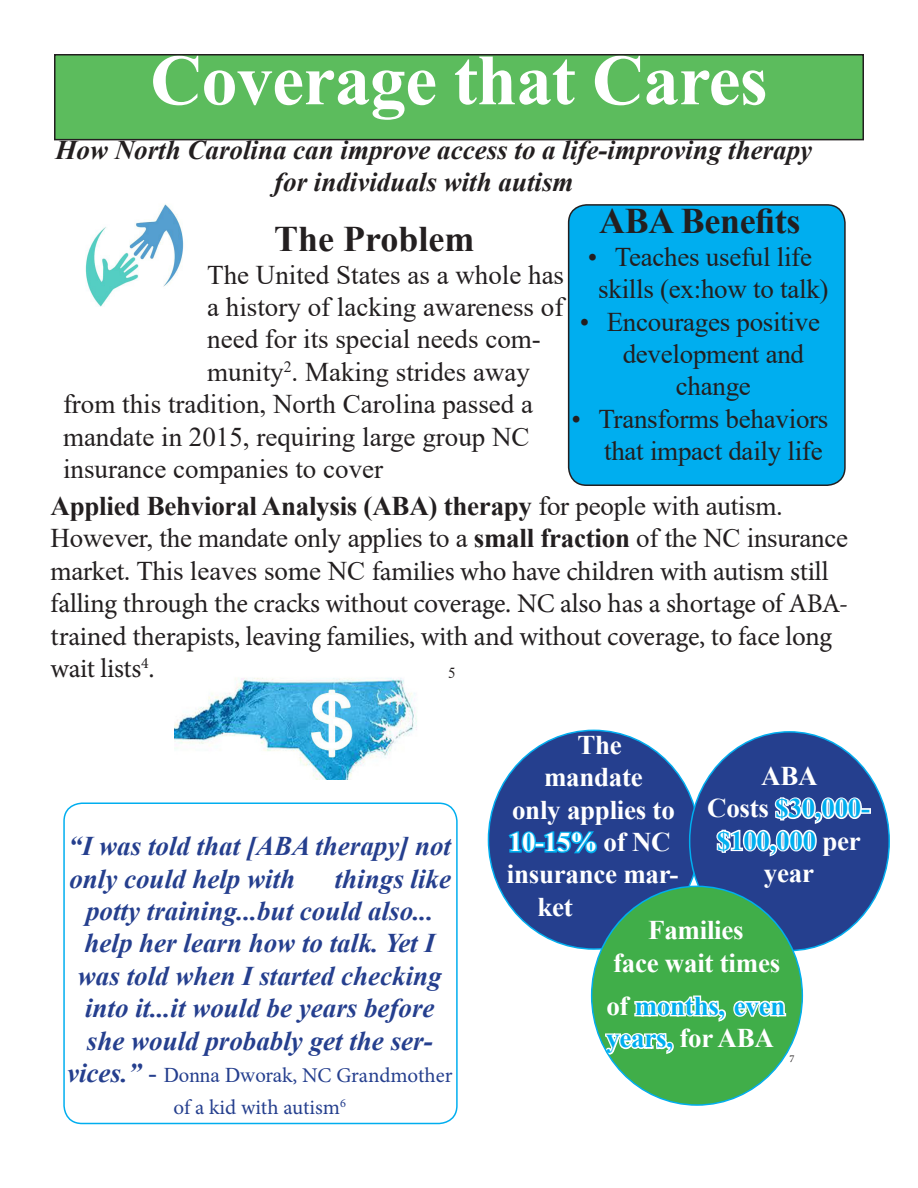
<style>
.page{position:relative;width:918px;height:1188px;background:#fff}
.page>*{position:absolute;margin:0;border:0;box-sizing:border-box;transform-origin:0 0}
.t1{font:700 72px "Times New Roman";letter-spacing:-.01em;color:#fff}
.t2{font:700 36px "Times New Roman";letter-spacing:-.01em;color:#231f20}
.t3{font:27px/32.4px "Times New Roman";color:#231f20}
.t4{font:27px/32.4px "Minion Pro";letter-spacing:-.01em;color:#231f20}
.t5{font:italic 700 27px/32.4px "Times New Roman";color:#253f8e}
.t6{font:italic 700 27px/32.4px "Times New Roman";color:#231f20}
.t7{font:700 27px/32.4px "Times New Roman";letter-spacing:-.01em;color:#fff;text-align:center}
.t8{font:700 27px/32.4px "Times New Roman";letter-spacing:-.01em;color:#00aeef;text-align:center}
.t9{font:21px/32.4px "Minion Pro";letter-spacing:-.005em;color:#253f8e;text-align:center}
.t10{font:15px "Times New Roman";color:#231f20}
.t11{font:10.5px "Minion Pro";color:#231f20}
.s1{font-family:"Times New Roman";font-weight:700}
.s2{font-family:"Times New Roman"}
.s3{font-family:"Times New Roman";font-weight:700;font-style:italic;font-size:27px}
.s4{font-family:"Times New Roman";font-size:27px}
.s5{color:#fff}
</style>
<div class="page">
<div style="left:569px;top:205px;width:276px;height:280px;background:#00aeef;border-radius:18px"></div>
<div style="left:568px;top:204px;width:278px;height:282px;border:2px solid #231f20;border-radius:18px"></div>
<div style="left:55px;top:55px;width:808px;height:85px;background:#5cbc5d"></div>
<div style="left:54px;top:54px;width:810px;height:86px;border:2px solid #231f20"></div>
<div style="left:488px;top:730px;width:211px;height:219px;background:#253f8e;border-radius:50%"></div>
<svg style="left:508px;top:831px;width:89px;height:23px"></svg>
<div style="left:690px;top:732px;width:199px;height:219px;background:#253f8e;border-radius:50%"></div>
<div style="left:860px;top:808px;width:11px;height:6px;border:3px solid #fff"></div>
<svg style="left:716px;top:797px;width:147px;height:60px"></svg>
<img style="left:85px;top:204px;width:99px;height:103px">
<div style="left:592px;top:886px;width:210px;height:219px;background:#40ae49;border-radius:50%"></div>
<svg style="left:634px;top:995px;width:153px;height:27px"></svg>
<svg style="left:603px;top:1033px;width:71px;height:24px"></svg>
<div style="left:63px;top:802px;width:395px;height:322px;border:2px solid #00aeef;border-radius:18px"></div>
<img style="left:175px;top:678px;width:242px;height:101px">
<p class="t1" style="left:150px;top:28px;width:619px">Coverage that Cares</p>
<p class="t6" style="left:274px;top:133px;width:540px;text-indent:-219px">How North Carolina can improve access to a life-improving therapy for individuals with autism</p>
<p class="t2" style="left:599px;top:195px;width:203px">ABA Benefits</p>
<p class="t3" style="left:598px;top:240px;width:232px;text-indent:-10px">• Teaches useful life skills (ex:how to talk)</p>
<p class="t3" style="left:580px;top:305px;width:242px">• Encourages positive</p>
<p class="t3" style="left:623px;top:337px;width:183px">development and</p>
<p class="t3" style="left:676px;top:369px;width:77px">change</p>
<p class="t3" style="left:571px;top:402px;width:259px;text-align:right">• Transforms behaviors that impact daily life</p>
<p class="t2" style="left:274px;top:213px;width:202px">The Problem</p>
<p class="t3" style="left:207px;top:257px;width:358px">The United States as a whole has</p>
<p class="t3" style="left:207px;top:290px;width:358px">a history of lacking awareness of</p>
<p class="t3" style="left:207px;top:322px;width:335px">need for its special needs com-</p>
<p class="t3" style="left:207px;top:355px;width:324px">munity<sup>2</sup>. Making strides away</p>
<p class="t3" style="left:63px;top:387px;width:472px">from this tradition, North Carolina passed a</p>
<p class="t3" style="left:63px;top:419px;width:468px">mandate in 2015, requiring large group NC</p>
<p class="t3" style="left:63px;top:452px;width:322px">insurance companies to cover</p>
<p class="t4" style="left:51px;top:490px;width:799px"><span class="s1">Applied Behvioral Analysis (ABA) therapy</span> <span class="s2">for people with autism.<br>However, the mandate only applies to a</span> <span class="s1">small fraction</span> <span class="s2">of the NC insurance market. This leaves some NC</span> families who have children with autism still falling through the cracks without coverage. NC also has a shortage of ABA&shy;trained therapists, leaving families, with and without coverage, to face long wait lists<sup>4</sup>.</p>
<p class="t10" style="left:448px;top:659px;width:8px">5</p>
<p class="t5" style="left:69px;top:829px;width:384px">“I was told that [ABA therapy] not only could help with</p>
<p class="t5" style="left:335px;top:862px;width:118px">things like</p>
<p class="t5" style="left:86px;top:894px;width:349px">potty training...but could also...</p>
<p class="t5" style="left:85px;top:926px;width:352px">help her learn how to talk. Yet I</p>
<p class="t5" style="left:78px;top:959px;width:365px">was told when I started checking</p>
<p class="t5" style="left:85px;top:991px;width:351px">into it...it would be years before</p>
<p class="t5" style="left:87px;top:1024px;width:347px">she would probably get the ser-</p>
<p class="t9" style="left:67px;top:1059px;width:387px"><span class="s3">vices.”</span> <span class="s4">-</span> <span class="s2">Donna Dwora</span>k, NC Grandmother of a kid with autism<sup>6</sup></p>
<p class="t7" style="left:577px;top:728px;width:46px">The</p>
<p class="t7" style="left:544px;top:760px;width:100px">mandate</p>
<p class="t7" style="left:512px;top:793px;width:164px">only applies to</p>
<p class="t7" style="left:509px;top:825px;width:164px">10-15% of NC</p>
<p class="t7" style="left:507px;top:857px;width:173px">insurance mar-</p>
<p class="t7" style="left:537px;top:890px;width:37px">ket</p>
<p class="t8" style="left:707px;top:759px;width:164px"><span class="s5">ABA<br>Costs</span> $30,000- $100,000 <span class="s5">per year</span></p>
<p class="t7" style="left:613px;top:913px;width:169px">Families<br>face wait times</p>
<p class="t8" style="left:606px;top:989px;width:181px;text-align:left"><span class="s5">of</span> months, even years, <span class="s5">for ABA</span></p>
<p class="t11" style="left:789px;top:1052px;width:7px">7</p>
</div>
